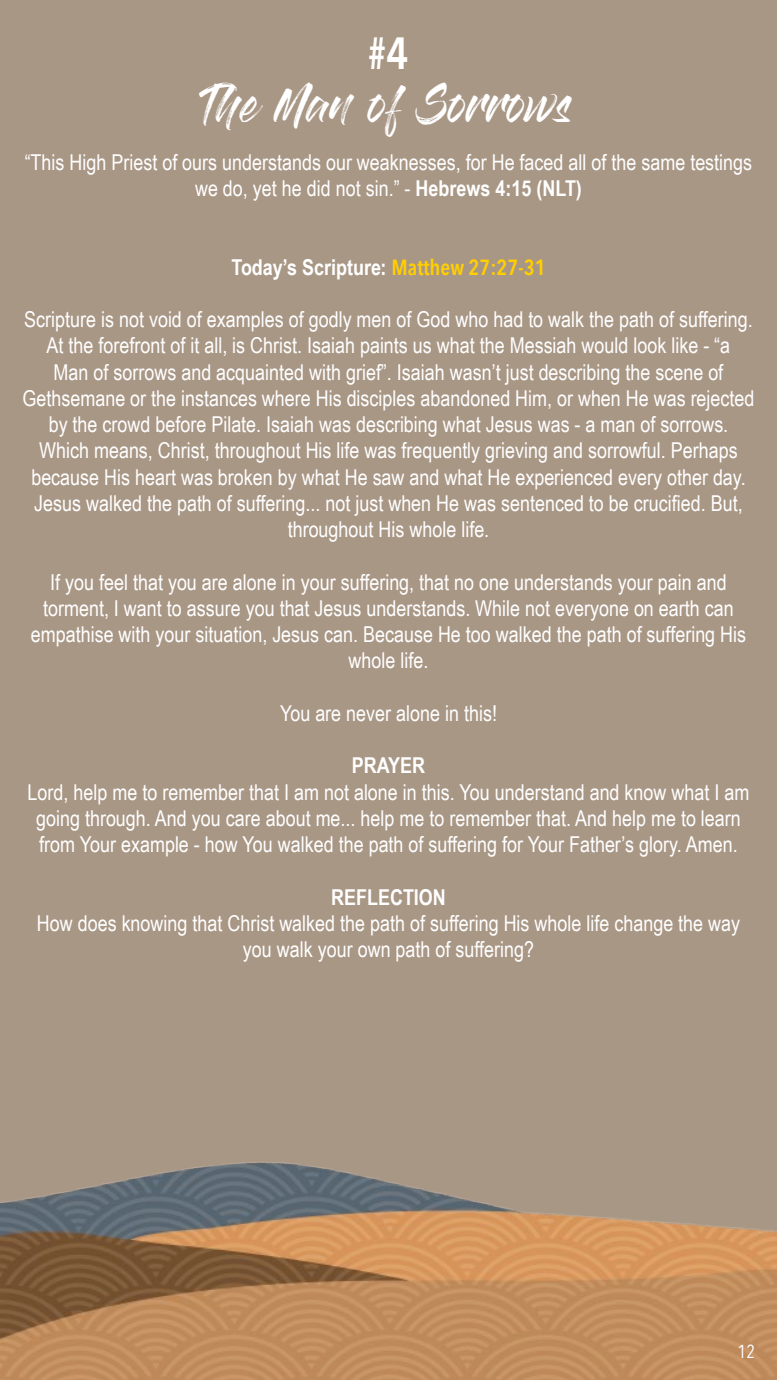
<style>
.page{position:relative;width:777px;height:1380px;background:#fff}
.page>*{position:absolute;margin:0;border:0;box-sizing:border-box;transform-origin:0 0}
.t1{font:600 45px "Avenir Next Condensed";color:#fff}
.t2{font:37.5px "Gloss And Bloom";color:#fff}
.t3{font:21.88px/26.2px "Arial Narrow";color:#fff;text-align:center}
.t4{font:700 21.88px "Arial Narrow";color:#fff}
.t5{font:18.75px "Avenir Next Condensed";color:#fff}
.s1{font-weight:700}
.s2{font-family:"Avenir Next Condensed";font-weight:600;color:#ffcf01}
</style>
<div class="page">
<div style="left:0;top:0;width:776px;height:1380px;background:#a99786"></div>
<img style="left:0;top:1162px;width:776px;height:218px">
<h1 class="t1" style="left:368px;top:15px;width:42px">#4</h1>
<h2 class="t2" style="left:205px;top:87px;width:369px">The Man of Sorrows</h2>
<p class="t3" style="left:25px;top:148px;width:728px">“This High Priest of ours understands our weaknesses, for He faced all of the same testings we do, yet he did not sin.” - <span class="s1">Hebrews 4:15 (NLT)</span></p>
<p class="t4" style="left:231px;top:250px;width:315px">Today’s Scripture: <span class="s2">Matthew 27:27-31</span></p>
<p class="t3" style="left:23px;top:306px;width:733px">Scripture is not void of examples of godly men of God who had to walk the path of suffering.<br>At the forefront of it all, is Christ. Isaiah paints us what the Messiah would look like - “a<br>Man of sorrows and acquainted with grief”. Isaiah wasn’t just describing the scene of Gethsemane or the instances where His disciples abandoned Him, or when He was rejected by the crowd before Pilate. Isaiah was describing what Jesus was - a man of sorrows.<br>Which means, Christ, throughout His life was frequently grieving and sorrowful. Perhaps because His heart was broken by what He saw and what He experienced every other day.<br>Jesus walked the path of suffering... not just when He was sentenced to be crucified. But, throughout His whole life.</p>
<p class="t3" style="left:31px;top:568px;width:716px">If you feel that you are alone in your suffering, that no one understands your pain and torment, I want to assure you that Jesus understands. While not everyone on earth can empathise with your situation, Jesus can. Because He too walked the path of suffering His whole life.</p>
<p class="t3" style="left:280px;top:699px;width:218px">You are never alone in this!</p>
<p class="t4" style="left:352px;top:749px;width:75px">PRAYER</p>
<p class="t3" style="left:28px;top:778px;width:723px">Lord, help me to remember that I am not alone in this. You understand and know what I am going through. And you care about me... help me to remember that. And help me to learn from Your example - how You walked the path of suffering for Your Father’s glory. Amen.</p>
<p class="t4" style="left:331px;top:880px;width:116px">REFLECTION</p>
<p class="t3" style="left:37px;top:909px;width:704px">How does knowing that Christ walked the path of suffering His whole life change the way you walk your own path of suffering?</p>
<p class="t5" style="left:737px;top:1335px;width:19px">12</p>
</div>
